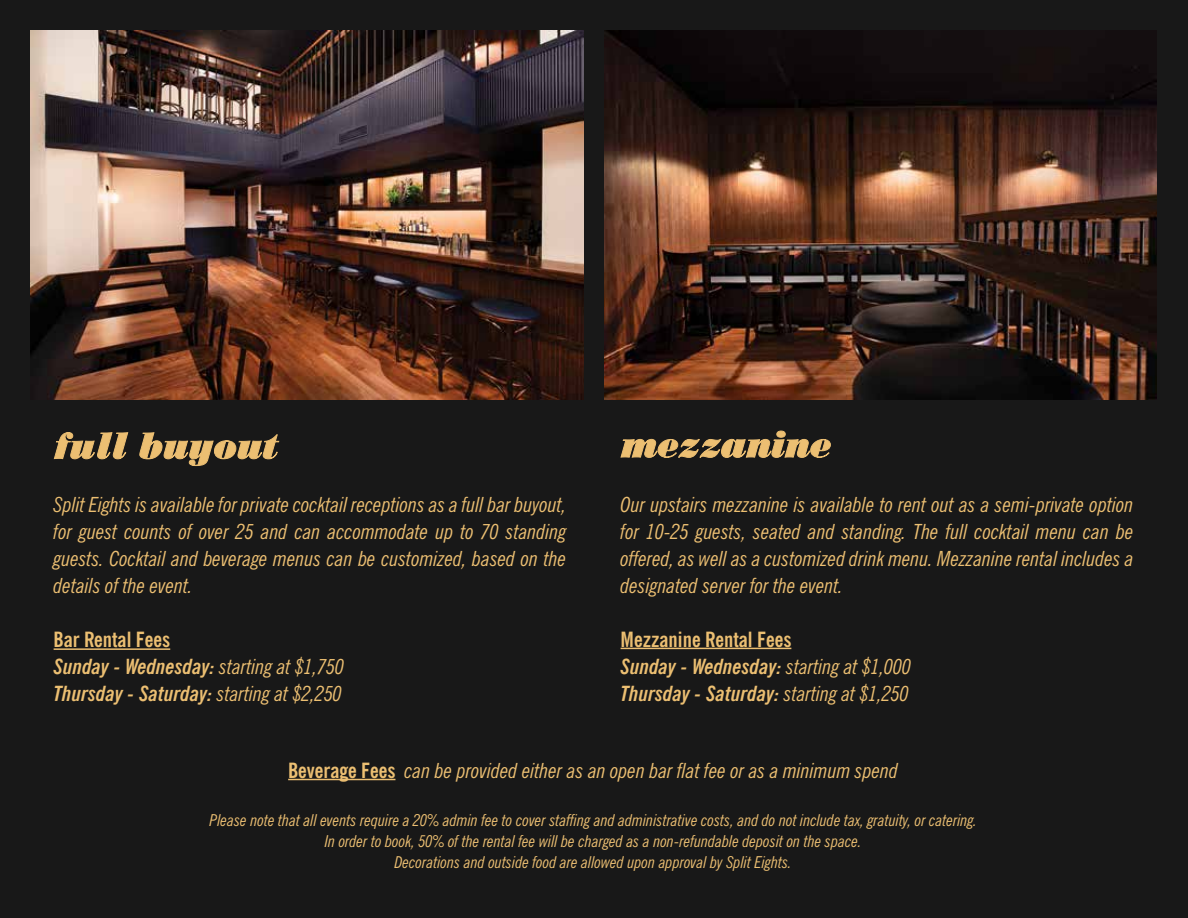
<style>
.page{position:relative;width:1188px;height:918px;background:#181818}
.page>*{position:absolute;margin:0;border:0;box-sizing:border-box;transform-origin:0 0}
.t1{font:italic condensed 21px/27px "News Gothic BT";color:#ecbf72;text-align:justify}
.t2{font:italic 700 condensed 21px/27px "News Gothic BT";color:#ecbf72}
.t3{font:italic condensed 16.5px/21px "News Gothic BT";color:#ecbf72;text-align:center}
.s1{font-style:normal}
.s2{font-weight:400}
.s3{font-weight:700;font-style:normal}
</style>
<div class="page">
<img style="left:30px;top:30px;width:553px;height:369px">
<img style="left:604px;top:30px;width:553px;height:369px">
<hr style="left:54px;top:648px;width:116px;height:2px;background:#ecbf72">
<svg style="left:54px;top:432px;width:74px;height:27px"></svg>
<svg style="left:139px;top:432px;width:140px;height:34px"></svg>
<hr style="left:621px;top:648px;width:170px;height:1px;background:#ecbf72">
<svg style="left:621px;top:431px;width:210px;height:27px"></svg>
<hr style="left:288px;top:779px;width:107px;height:1px;background:#ecbf72">
<p class="t1" style="left:54px;top:491px;width:514px">Split Eights is available for private cocktail receptions as a full bar buyout, for guest counts of over 25 and can accommodate up to 70 standing guests. Cocktail and beverage menus can be customized, based on the details of the event.</p>
<p class="t2" style="left:54px;top:626px;width:292px"><span class="s1">Bar Rental Fees<br></span>Sunday - Wednesday: <span class="s2">starting at $1,750<br></span>Thursday - Saturday: <span class="s2">starting at $2,250</span></p>
<p class="t1" style="left:621px;top:491px;width:515px">Our upstairs mezzanine is available to rent out as a semi-private option for 10-25 guests, seated and standing. The full cocktail menu can be offered, as well as a customized drink menu. Mezzanine rental includes a designated server for the event.</p>
<p class="t2" style="left:621px;top:625px;width:292px"><span class="s1">Mezzanine Rental Fees<br></span>Sunday - Wednesday: <span class="s2">starting at $1,000<br></span>Thursday - Saturday: <span class="s2">starting at $1,250</span></p>
<p class="t1" style="left:288px;top:757px;width:612px"><span class="s3">Beverage Fees</span> can be provided either as an open bar flat fee or as a minimum spend</p>
<p class="t3" style="left:209px;top:809px;width:769px">Please note that all events require a 20% admin fee to cover staffing and administrative costs, and do not include tax, gratuity, or catering.<br>In order to book, 50% of the rental fee will be charged as a non-refundable deposit on the space.<br>Decorations and outside food are allowed upon approval by Split Eights.</p>
</div>
